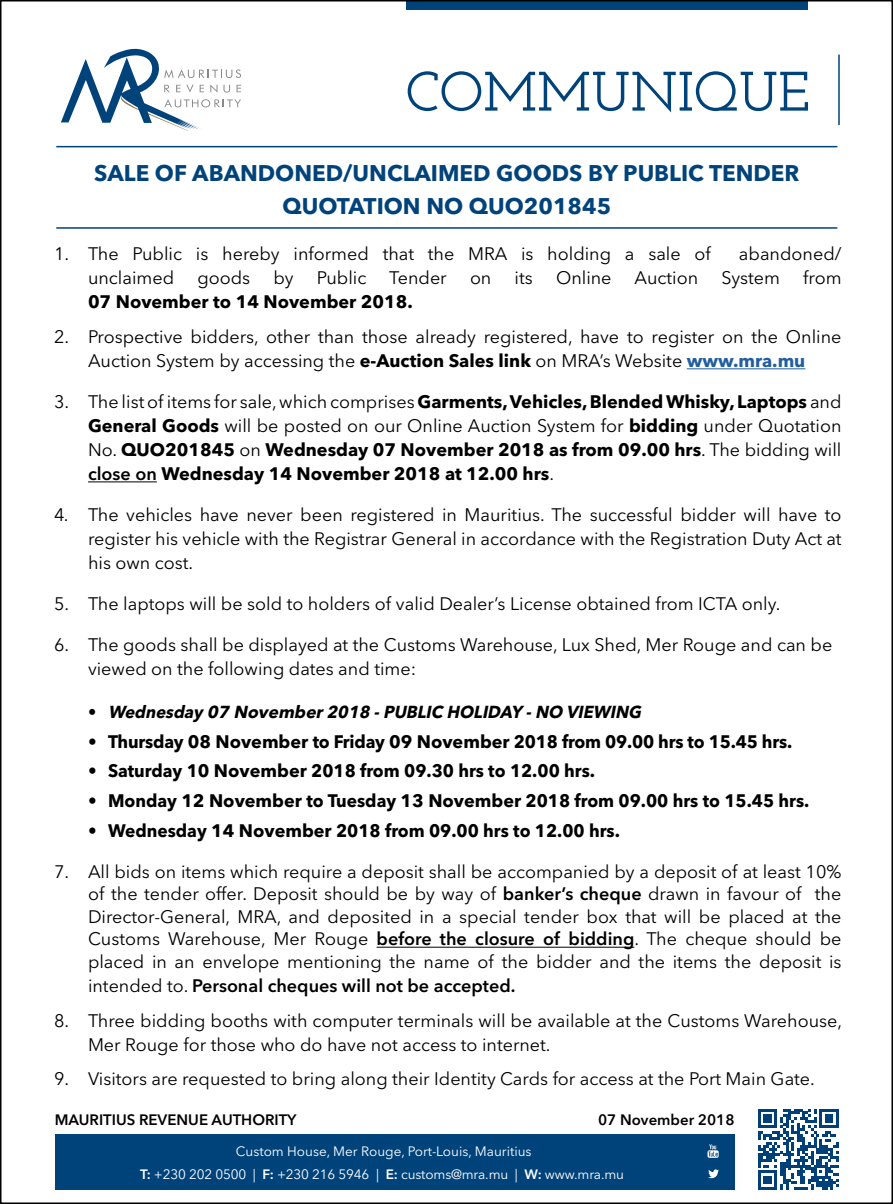
<style>
.page{position:relative;width:893px;height:1204px;background:#fff}
.page>*{position:absolute;margin:0;border:0;box-sizing:border-box;transform-origin:0 0}
.t1{font:600 55.5px "Josefin Slab";color:#00437b}
.t2{font:700 22.5px/33px "Avenir Next LT Pro";color:#00437b;text-align:center}
.t3{font:18px/24px "Avenir Next LT Pro";color:#000;text-align:justify}
.t4{font:700 18px/24px "Avenir Next LT Pro";color:#000;text-align:justify}
.t5{font:700 18px "Avenir Next LT Pro";color:#000;scale:.96 1}
.t6{font:italic 700 17.25px "Avenir Next LT Pro";color:#000;scale:.96 1}
.t7{font:600 15px "Avenir Next LT Pro";color:#000}
.t8{font:13.5px/22.5px "Avenir Next LT Pro";letter-spacing:-.01em;color:#fff;text-align:center}
.s1{font-weight:700}
.s2{font-weight:700;color:#215e9e}
.s3{font-weight:400}
.s4{font-weight:600}
.s5{font-weight:400;font-style:normal}
</style>
<div class="page">
<div style="left:406px;top:0;width:402px;height:9px;background:#00437b"></div>
<hr style="left:56px;top:146px;width:781px;height:1px;background:#00437b">
<hr style="left:56px;top:227px;width:781px;height:2px;background:#00437b">
<hr style="left:687px;top:368px;width:118px;height:1px;background:#215e9e">
<hr style="left:88px;top:481px;width:69px;height:1px;background:#000">
<hr style="left:377px;top:946px;width:257px;height:1px;background:#000">
<hr style="left:838px;top:55px;width:2px;height:70px;background:#00437b">
<div style="left:55px;top:1134px;width:680px;height:56px;background:#00437b"></div>
<svg style="left:758px;top:1109px;width:81px;height:80px"></svg>
<svg style="left:61px;top:48px;width:180px;height:83px"></svg>
<svg style="left:708px;top:1169px;width:11px;height:9px"></svg>
<svg style="left:707px;top:1144px;width:12px;height:13px"></svg>
<h1 class="t1" style="left:406px;top:59px;width:406px">COMMUNIQUE</h1>
<p class="t2" style="left:94px;top:157px;width:707px">SALE OF ABANDONED/UNCLAIMED GOODS BY PUBLIC TENDER<br>QUOTATION NO QUO201845</p>
<p class="t3" style="left:54px;top:242px;width:658px">1. The Public is hereby informed that the MRA is holding a sale of</p>
<p class="t3" style="left:739px;top:242px;width:104px">abandoned/</p>
<p class="t3" style="left:88px;top:266px;width:88px">unclaimed</p>
<p class="t3" style="left:197px;top:266px;width:54px">goods</p>
<p class="t3" style="left:273px;top:266px;width:22px">by</p>
<p class="t3" style="left:317px;top:266px;width:51px">Public</p>
<p class="t3" style="left:389px;top:266px;width:59px">Tender</p>
<p class="t3" style="left:470px;top:266px;width:23px">on</p>
<p class="t3" style="left:515px;top:266px;width:20px">its</p>
<p class="t3" style="left:556px;top:266px;width:57px">Online</p>
<p class="t3" style="left:634px;top:266px;width:65px">Auction</p>
<p class="t3" style="left:721px;top:266px;width:60px">System</p>
<p class="t3" style="left:803px;top:266px;width:40px">from</p>
<p class="t4" style="left:88px;top:290px;width:326px">07 November to 14 November 2018.</p>
<p class="t3" style="left:54px;top:324px;width:789px;text-align:center">2. Prospective bidders, other than those already registered, have to register on the Online<br>Auction System by accessing the <span class="s1">e-Auction Sales link</span> on MRA’s Website <span class="s2">www.mra.mu</span></p>
<p class="t4" style="left:88px;top:389px;width:755px;text-indent:-34px"><span class="s3">3. The list of items for sale, which comprises</span> Garments, Vehicles, Blended Whisky, Laptops <span class="s3">and </span>General Goods <span class="s3">will be posted on our Online Auction System for</span> bidding <span class="s3">under Quotation No.</span> QUO201845 <span class="s3">on</span> Wednesday 07 November 2018 as from 09.00 hrs<span class="s3">. The bidding will </span><span class="s4">close on</span> Wednesday 14 November 2018 at 12.00 hrs<span class="s3">.</span></p>
<p class="t3" style="left:88px;top:502px;width:755px;text-indent:-34px">4. The vehicles have never been registered in Mauritius. The successful bidder will have to register his vehicle with the Registrar General in accordance with the Registration Duty Act at his own cost.</p>
<p class="t3" style="left:54px;top:591px;width:728px">5. The laptops will be sold to holders of valid Dealer’s License obtained from ICTA only.</p>
<p class="t3" style="left:88px;top:632px;width:746px;text-indent:-34px">6. The goods shall be displayed at the Customs Warehouse, Lux Shed, Mer Rouge and can be viewed on the following dates and time:</p>
<p class="t6" style="left:88px;top:701px;width:582px"><span class="s5">•</span> Wednesday 07 November2018 -PUBLIC HOLIDAY -NO VIEWING</p>
<p class="t5" style="left:88px;top:730px;width:735px"><span class="s3">•</span> Thursday 08 November to Friday 09 November 2018 from 09.00 hrs to 15.45 hrs.</p>
<p class="t5" style="left:88px;top:760px;width:530px"><span class="s3">•</span> Saturday 10 November 2018 from 09.30 hrs to 12.00 hrs.</p>
<p class="t5" style="left:88px;top:789px;width:753px"><span class="s3">•</span> Monday 12 November to Tuesday 13 November 2018 from 09.00 hrs to 15.45 hrs.</p>
<p class="t5" style="left:88px;top:819px;width:556px"><span class="s3">•</span> Wednesday 14 November 2018 from 09.00 hrs to 12.00 hrs.</p>
<p class="t3" style="left:88px;top:860px;width:755px;line-height:22.8px;text-indent:-34px">7. All bids on items which require a deposit shall be accompanied by a deposit of at least 10% of the tender offer. Deposit should be by way of <span class="s4">banker’s cheque</span> drawn in favour of the Director-General, MRA, and deposited in a special tender box that will be placed at the Customs Warehouse, Mer Rouge <span class="s4">before the closure of bidding</span>. The cheque should be placed in an envelope mentioning the name of the bidder and the items the deposit is intended to. <span class="s4">Personal cheques will not be accepted.</span></p>
<p class="t3" style="left:88px;top:1008px;width:756px;text-indent:-34px">8. Three bidding booths with computer terminals will be available at the Customs Warehouse,<br>Mer Rouge for those who do have not access to internet.</p>
<p class="t3" style="left:54px;top:1066px;width:762px">9. Visitors are requested to bring along their Identity Cards for access at the Port Main Gate.</p>
<p class="t7" style="left:55px;top:1110px;width:243px">MAURITIUS REVENUE AUTHORITY</p>
<p class="t7" style="left:598px;top:1110px;width:138px">07 November 2018</p>
<p class="t8" style="left:140px;top:1140px;width:485px">Custom House, Mer Rouge, Port-Louis, Mauritius<br><span class="s4">T:</span> +230 202 0500 | <span class="s4">F:</span> +230 216 5946 | <span class="s4">E:</span> customs@mra.mu | <span class="s4">W:</span> www.mra.mu</p>
</div>
